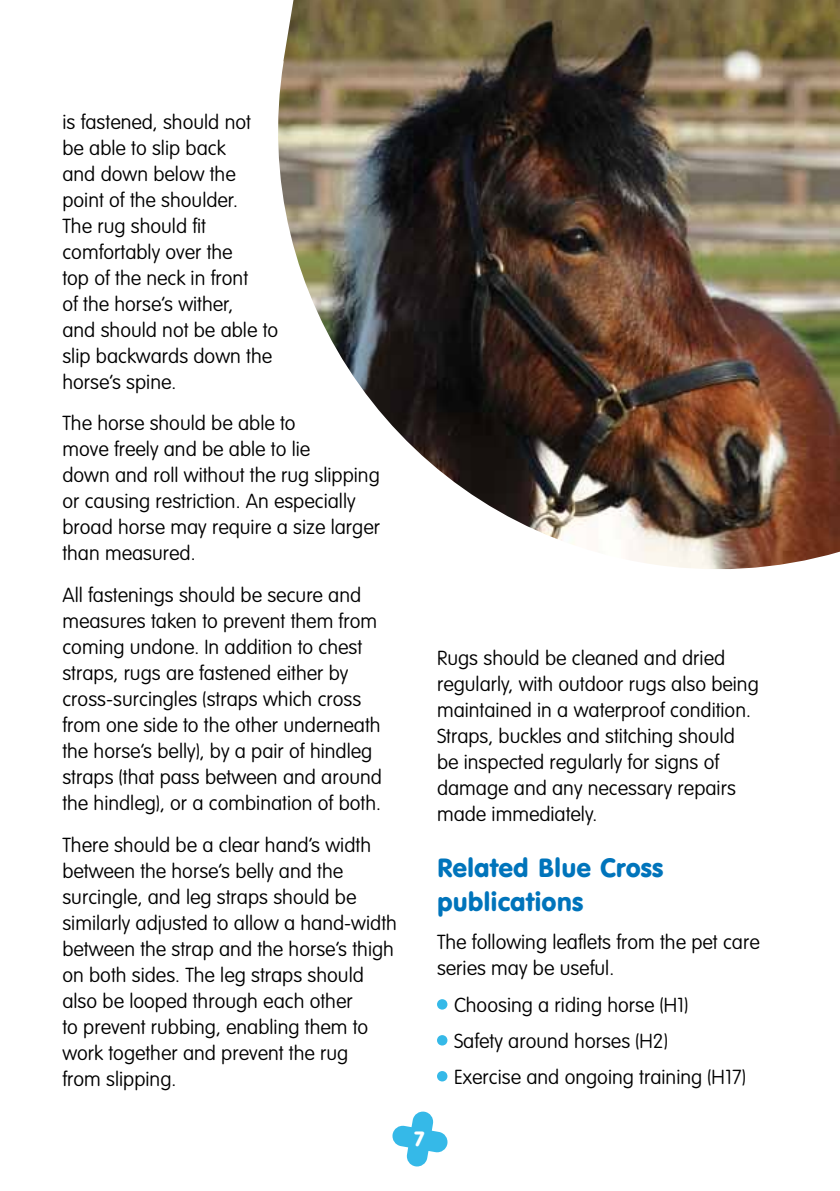
<style>
.page{position:relative;width:840px;height:1191px;background:#fff}
.page>*{position:absolute;margin:0;border:0;box-sizing:border-box;transform-origin:0 0}
.t1{font:26px/34px "VAG Rounded BT";color:#0074bb}
.t2{font:20.4px "VAG Rounded BT";color:#fff}
.t3{font:100 20px/26px "VAG Rounded";color:#000}
</style>
<div class="page">
<svg style="left:839px;top:0;width:1px;height:552px"></svg>
<svg style="left:437px;top:999px;width:10px;height:10px"></svg>
<svg style="left:437px;top:1035px;width:10px;height:10px"></svg>
<svg style="left:437px;top:1071px;width:10px;height:10px"></svg>
<svg style="left:392px;top:1111px;width:56px;height:56px"></svg>
<img style="left:278px;top:0;width:561px;height:569px">
<p class="t3" style="left:62px;top:109px;width:217px">is fastened, should not<br>be able to slip back<br>and down below the point of the shoulder.<br>The rug should fit comfortably over the<br>top of the neck in front<br>of the horse’s wither,<br>and should not be able to slip backwards down the horse’s spine.</p>
<p class="t3" style="left:62px;top:411px;width:319px">The horse should be able to<br>move freely and be able to lie<br>down and roll without the rug slipping or causing restriction. An especially broad horse may require a size larger than measured.</p>
<p class="t3" style="left:62px;top:582px;width:321px">All fastenings should be secure and measures taken to prevent them from coming undone. In addition to chest straps, rugs are fastened either by cross-surcingles (straps which cross from one side to the other underneath the horse’s belly), by a pair of hindleg straps (that pass between and around the hindleg), or a combination of both.</p>
<p class="t3" style="left:62px;top:832px;width:336px">There should be a clear hand’s width between the horse’s belly and the surcingle, and leg straps should be similarly adjusted to allow a hand-width between the strap and the horse’s thigh on both sides. The leg straps should also be looped through each other<br>to prevent rubbing, enabling them to work together and prevent the rug<br>from slipping.</p>
<p class="t3" style="left:437px;top:645px;width:323px">Rugs should be cleaned and dried regularly, with outdoor rugs also being maintained in a waterproof condition.<br>Straps, buckles and stitching should be inspected regularly for signs of damage and any necessary repairs made immediately.</p>
<h1 class="t1" style="left:437px;top:850px;width:228px">Related Blue Cross publications</h1>
<p class="t3" style="left:437px;top:929px;width:324px">The following leaflets from the pet care series may be useful.</p>
<p class="t3" style="left:454px;top:987px;width:293px;line-height:36px">Choosing a riding horse (H1)<br>Safety around horses (H2)<br>Exercise and ongoing training (H17)</p>
<p class="t2" style="left:414px;top:1126px;width:11px">7</p>
</div>
